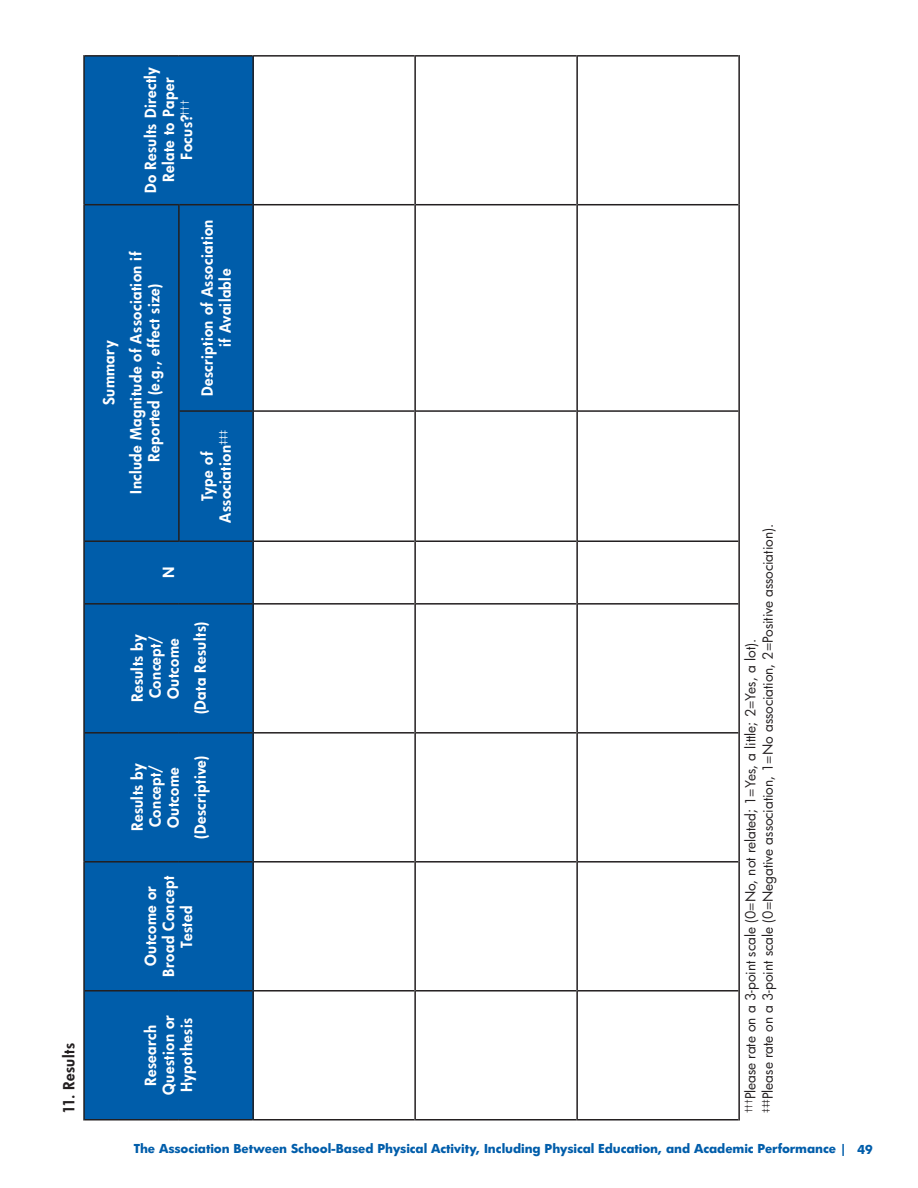
<style>
.page{position:relative;width:918px;height:1188px;background:#fff}
.page>*{position:absolute;margin:0;border:0;box-sizing:border-box;transform-origin:0 0}
.t1{font:800 15px/18px "Futura";letter-spacing:.03em;color:#fff;text-align:center}
.t2{font:800 15px "Futura";letter-spacing:.025em;color:#231f20}
.t3{font:13.5px/17.2px "Futura";color:#231f20}
.t4{font:700 12px "Futura";letter-spacing:-.01em;color:#005daa}
</style>
<div class="page">
<div style="left:84px;top:541px;width:169px;height:579px;background:#005daa"></div>
<div style="left:84px;top:205px;width:95px;height:336px;background:#005daa"></div>
<div style="left:84px;top:56px;width:169px;height:149px;background:#005daa"></div>
<div style="left:179px;top:205px;width:74px;height:336px;background:#005daa"></div>
<hr style="left:85px;top:1119px;width:94px;height:2px;background:#231f20">
<hr style="left:85px;top:990px;width:94px;height:2px;background:#231f20">
<hr style="left:85px;top:861px;width:94px;height:2px;background:#231f20">
<hr style="left:85px;top:732px;width:94px;height:2px;background:#231f20">
<hr style="left:85px;top:603px;width:94px;height:2px;background:#231f20">
<hr style="left:85px;top:540px;width:93px;height:2px;background:#231f20">
<hr style="left:83px;top:55px;width:2px;height:150px;background:#231f20">
<hr style="left:85px;top:204px;width:93px;height:1px;background:#231f20">
<hr style="left:85px;top:55px;width:94px;height:2px;background:#231f20">
<hr style="left:179px;top:1119px;width:73px;height:2px;background:#231f20">
<hr style="left:179px;top:990px;width:73px;height:2px;background:#231f20">
<hr style="left:179px;top:861px;width:73px;height:2px;background:#231f20">
<hr style="left:179px;top:732px;width:73px;height:2px;background:#231f20">
<hr style="left:179px;top:603px;width:73px;height:2px;background:#231f20">
<hr style="left:178px;top:411px;width:2px;height:131px;background:#231f20">
<hr style="left:180px;top:540px;width:72px;height:2px;background:#231f20">
<hr style="left:178px;top:204px;width:2px;height:207px;background:#231f20">
<hr style="left:180px;top:410px;width:72px;height:2px;background:#231f20">
<hr style="left:180px;top:204px;width:72px;height:1px;background:#231f20">
<hr style="left:179px;top:55px;width:73px;height:2px;background:#231f20">
<hr style="left:252px;top:991px;width:2px;height:130px;background:#231f20">
<hr style="left:254px;top:1119px;width:160px;height:2px;background:#231f20">
<hr style="left:252px;top:862px;width:2px;height:129px;background:#231f20">
<hr style="left:254px;top:990px;width:160px;height:2px;background:#231f20">
<hr style="left:252px;top:733px;width:2px;height:129px;background:#231f20">
<hr style="left:254px;top:861px;width:160px;height:2px;background:#231f20">
<hr style="left:252px;top:604px;width:2px;height:129px;background:#231f20">
<hr style="left:254px;top:732px;width:160px;height:2px;background:#231f20">
<hr style="left:252px;top:541px;width:2px;height:63px;background:#231f20">
<hr style="left:254px;top:603px;width:160px;height:2px;background:#231f20">
<hr style="left:252px;top:411px;width:2px;height:130px;background:#231f20">
<hr style="left:254px;top:540px;width:160px;height:2px;background:#231f20">
<hr style="left:252px;top:205px;width:2px;height:206px;background:#231f20">
<hr style="left:254px;top:410px;width:160px;height:2px;background:#231f20">
<hr style="left:252px;top:55px;width:2px;height:150px;background:#231f20">
<hr style="left:254px;top:204px;width:160px;height:1px;background:#231f20">
<hr style="left:254px;top:55px;width:160px;height:2px;background:#231f20">
<hr style="left:414px;top:991px;width:2px;height:130px;background:#231f20">
<hr style="left:416px;top:1119px;width:160px;height:2px;background:#231f20">
<hr style="left:414px;top:862px;width:2px;height:129px;background:#231f20">
<hr style="left:416px;top:990px;width:160px;height:2px;background:#231f20">
<hr style="left:414px;top:733px;width:2px;height:129px;background:#231f20">
<hr style="left:416px;top:861px;width:160px;height:2px;background:#231f20">
<hr style="left:414px;top:604px;width:2px;height:129px;background:#231f20">
<hr style="left:416px;top:732px;width:160px;height:2px;background:#231f20">
<hr style="left:414px;top:541px;width:2px;height:63px;background:#231f20">
<hr style="left:416px;top:603px;width:160px;height:2px;background:#231f20">
<hr style="left:414px;top:411px;width:2px;height:130px;background:#231f20">
<hr style="left:416px;top:540px;width:160px;height:2px;background:#231f20">
<hr style="left:414px;top:205px;width:2px;height:206px;background:#231f20">
<hr style="left:416px;top:410px;width:160px;height:2px;background:#231f20">
<hr style="left:414px;top:55px;width:2px;height:150px;background:#231f20">
<hr style="left:416px;top:204px;width:160px;height:1px;background:#231f20">
<hr style="left:416px;top:55px;width:160px;height:2px;background:#231f20">
<hr style="left:576px;top:991px;width:2px;height:130px;background:#231f20">
<hr style="left:578px;top:1119px;width:160px;height:2px;background:#231f20">
<hr style="left:576px;top:862px;width:2px;height:129px;background:#231f20">
<hr style="left:578px;top:990px;width:160px;height:2px;background:#231f20">
<hr style="left:576px;top:733px;width:2px;height:129px;background:#231f20">
<hr style="left:578px;top:861px;width:160px;height:2px;background:#231f20">
<hr style="left:576px;top:604px;width:2px;height:129px;background:#231f20">
<hr style="left:578px;top:732px;width:160px;height:2px;background:#231f20">
<hr style="left:576px;top:541px;width:2px;height:63px;background:#231f20">
<hr style="left:578px;top:603px;width:160px;height:2px;background:#231f20">
<hr style="left:576px;top:411px;width:2px;height:130px;background:#231f20">
<hr style="left:578px;top:540px;width:160px;height:2px;background:#231f20">
<hr style="left:576px;top:205px;width:2px;height:206px;background:#231f20">
<hr style="left:578px;top:410px;width:160px;height:2px;background:#231f20">
<hr style="left:576px;top:55px;width:2px;height:150px;background:#231f20">
<hr style="left:578px;top:204px;width:160px;height:1px;background:#231f20">
<hr style="left:578px;top:55px;width:160px;height:2px;background:#231f20">
<hr style="left:738px;top:862px;width:2px;height:259px;background:#231f20">
<hr style="left:738px;top:205px;width:2px;height:657px;background:#231f20">
<hr style="left:738px;top:55px;width:2px;height:150px;background:#231f20">
<hr style="left:83px;top:862px;width:2px;height:259px;background:#231f20">
<hr style="left:83px;top:205px;width:2px;height:657px;background:#231f20">
<p class="t2" style="left:62px;top:1114px;width:73px;rotate:-90deg">11. Results</p>
<p class="t1" style="left:143px;top:193px;width:128px;rotate:-90deg">Do Results Directly<br>Relate to Paper<br>Focus?<sup>†††</sup></p>
<p class="t1" style="left:97px;top:494px;width:243px;line-height:27px;rotate:-90deg">Summary<br>Include Magnitude of Association if</p>
<p class="t1" style="left:146px;top:462px;width:180px;rotate:-90deg">Reported (e.g., effect size)</p>
<p class="t1" style="left:161px;top:578px;width:13px;rotate:-90deg">N</p>
<p class="t1" style="left:199px;top:396px;width:178px;rotate:-90deg">Description of Association if Available</p>
<p class="t1" style="left:199px;top:523px;width:95px;rotate:-90deg">Type of<br>Association<sup>‡‡‡</sup></p>
<p class="t1" style="left:129px;top:702px;width:69px;text-align:justify;rotate:-90deg">Results by Concept/ Outcome</p>
<p class="t1" style="left:192px;top:714px;width:94px;rotate:-90deg">(Data Results)</p>
<p class="t1" style="left:129px;top:831px;width:69px;text-align:justify;rotate:-90deg">Results by Concept/ Outcome</p>
<p class="t1" style="left:192px;top:839px;width:84px;rotate:-90deg">(Descriptive)</p>
<p class="t1" style="left:143px;top:977px;width:102px;rotate:-90deg">Outcome or<br>Broad Concept</p>
<p class="t1" style="left:179px;top:948px;width:44px;rotate:-90deg">Tested</p>
<p class="t1" style="left:143px;top:1095px;width:82px;rotate:-90deg">Research<br>Question or</p>
<p class="t1" style="left:179px;top:1092px;width:76px;rotate:-90deg">Hypothesis</p>
<p class="t3" style="left:743px;top:1113px;width:591px;rotate:-90deg"><sup>†††</sup>Please rate on a 3-point scale (0=No, not related; 1=Yes, a little; 2=Yes, a lot).<br><sup>‡‡‡</sup>Please rate on a 3-point scale (0=Negative association, 1=No association, 2=Positive association).</p>
<p class="t4" style="left:134px;top:1143px;width:741px">The Association Between School-Based Physical Activity, Including Physical Education, and Academic Performance | 49</p>
</div>
